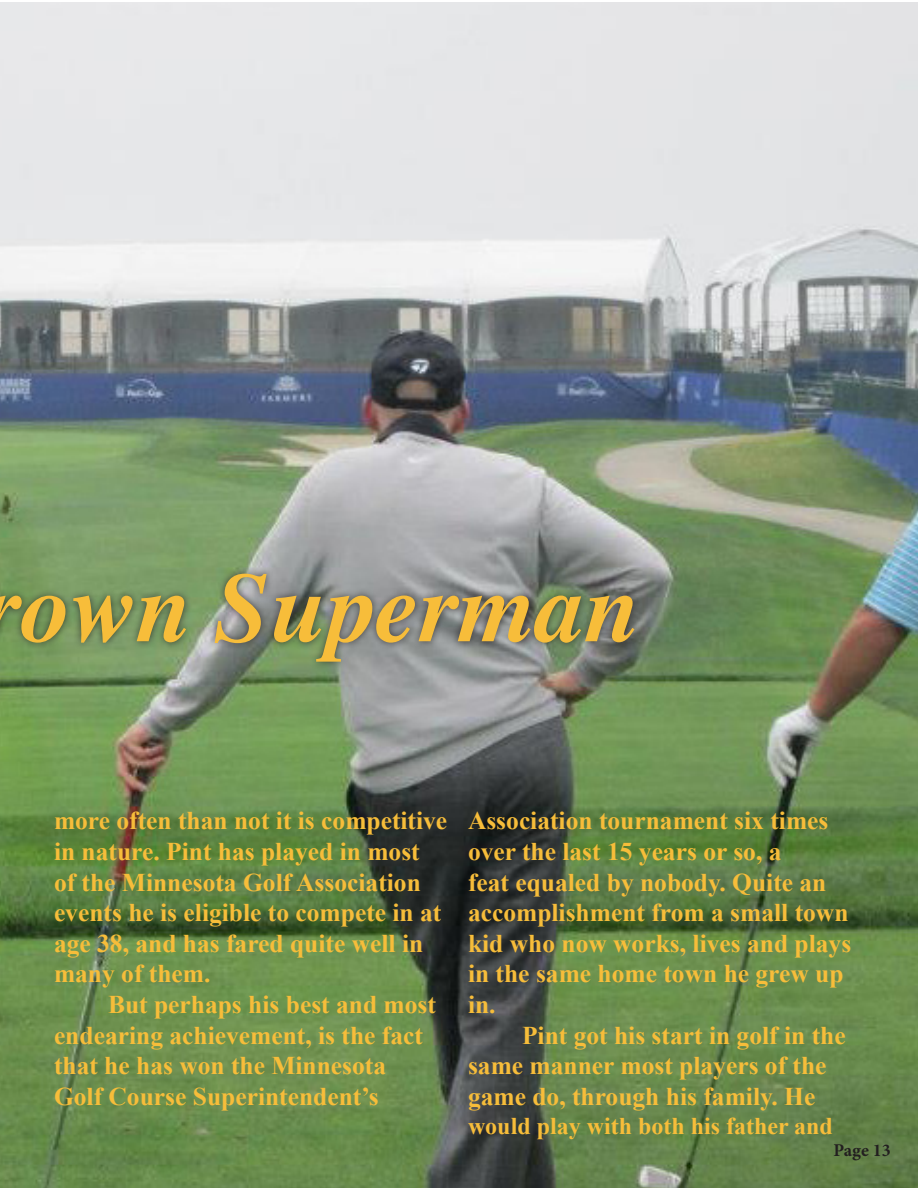
<style>
.page{position:relative;width:918px;height:1188px;background:#fff}
.page>*{position:absolute;margin:0;border:0;box-sizing:border-box;transform-origin:0 0}
.t1{font:italic 700 99px "Times";color:#f7bd3a}
.t2{font:700 25.5px/30.6px "Times New Roman";color:#f7bd3a}
.t3{font:700 24px "Times New Roman";color:#f7bd3a}
.t4{font:700 18px "Minion Pro";color:#231f20}
</style>
<div class="page">
<img style="left:0;top:2px;width:918px;height:1186px">
<div style="left:0;top:564px;width:642px;height:148px;background:#231f20;opacity:.75"></div>
<h1 class="t1" style="left:-20px;top:515px;width:659px">rown Superman</h1>
<p class="t2" style="left:54px;top:805px;width:395px">more often than not it is competitive in nature. Pint has played in most of the Minnesota Golf Association events he is eligible to compete in at age 38, and has fared quite well in many of them.</p>
<p class="t2" style="left:54px;top:989px;width:384px;text-indent:54px">But perhaps his best and most endearing achievement, is the fact that he has won the Minnesota<br>Golf Course Superintendent’s</p>
<p class="t2" style="left:468px;top:805px;width:385px">Association tournament six times over the last 15 years or so, a<br>feat equaled by nobody. Quite an accomplishment from a small town kid who now works, lives and plays in the same home town he grew up in.</p>
<p class="t2" style="left:468px;top:1019px;width:379px;text-indent:54px">Pint got his start in golf in the same manner most players of the game do, through his family. He</p>
<p class="t3" style="left:468px;top:1109px;width:366px">would play with both his father and</p>
<p class="t4" style="left:833px;top:1137px;width:59px">Page 13</p>
</div>
